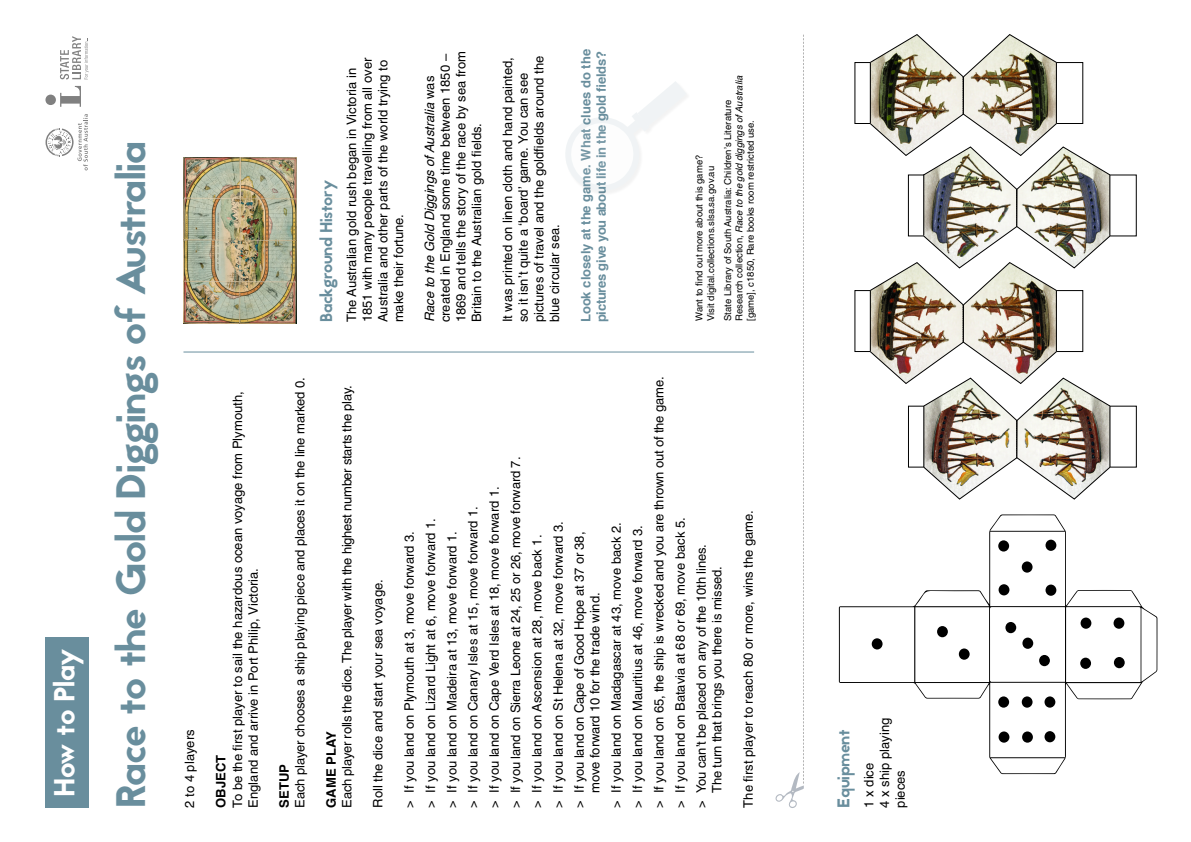
<style>
.page{position:relative;width:1191px;height:842px;background:#fff}
.page>*{position:absolute;margin:0;border:0;box-sizing:border-box;transform-origin:0 0}
.t1{font:41px "Jaapokki";letter-spacing:-.02em;color:#698e9d}
.t2{font:29px "Jaapokki";letter-spacing:-.02em;color:#fff}
.t3{font:17px "Jaapokki";letter-spacing:-.02em;color:#698e9d}
.t4{font:13px/21.3px "Helvetica";color:#000}
.t5{font:700 13px/15.6px "Helvetica";letter-spacing:-.02em;color:#698e9d}
.t6{font:13px "Helvetica";letter-spacing:-.02em;color:#000}
.t7{font:700 13px "Helvetica";color:#000}
.t8{font:9.5px/11.4px "Helvetica";color:#000}
.s1{font-style:italic}
</style>
<div class="page">
<img style="left:184px;top:157px;width:113px;height:166px">
<div style="left:45px;top:637px;width:43px;height:171px;background:#698e9d"></div>
<hr style="left:183px;top:352px;width:571px;height:1px;background:#698e9d">
<svg style="left:565px;top:81px;width:121px;height:112px"></svg>
<svg style="left:839px;top:514px;width:318px;height:260px"></svg>
<div style="left:871px;top:638px;width:11px;height:11px;background:#000;border-radius:50%"></div>
<div style="left:958px;top:648px;width:11px;height:12px;background:#000;border-radius:50%"></div>
<div style="left:937px;top:626px;width:11px;height:11px;background:#000;border-radius:50%"></div>
<div style="left:1039px;top:655px;width:11px;height:11px;background:#000;border-radius:50%"></div>
<div style="left:1022px;top:638px;width:11px;height:11px;background:#000;border-radius:50%"></div>
<div style="left:1005px;top:622px;width:11px;height:11px;background:#000;border-radius:50%"></div>
<div style="left:1113px;top:657px;width:11px;height:11px;background:#000;border-radius:50%"></div>
<div style="left:1080px;top:658px;width:11px;height:11px;background:#000;border-radius:50%"></div>
<div style="left:1113px;top:617px;width:11px;height:12px;background:#000;border-radius:50%"></div>
<div style="left:1080px;top:617px;width:11px;height:12px;background:#000;border-radius:50%"></div>
<div style="left:998px;top:540px;width:11px;height:11px;background:#000;border-radius:50%"></div>
<div style="left:1045px;top:584px;width:11px;height:12px;background:#000;border-radius:50%"></div>
<div style="left:1045px;top:540px;width:11px;height:11px;background:#000;border-radius:50%"></div>
<div style="left:998px;top:584px;width:11px;height:11px;background:#000;border-radius:50%"></div>
<div style="left:1021px;top:561px;width:11px;height:12px;background:#000;border-radius:50%"></div>
<div style="left:1044px;top:696px;width:11px;height:12px;background:#000;border-radius:50%"></div>
<div style="left:998px;top:696px;width:11px;height:12px;background:#000;border-radius:50%"></div>
<div style="left:1044px;top:731px;width:11px;height:11px;background:#000;border-radius:50%"></div>
<div style="left:1021px;top:696px;width:11px;height:12px;background:#000;border-radius:50%"></div>
<div style="left:998px;top:731px;width:11px;height:12px;background:#000;border-radius:50%"></div>
<div style="left:1022px;top:731px;width:11px;height:12px;background:#000;border-radius:50%"></div>
<svg style="left:46px;top:114px;width:42px;height:56px"></svg>
<svg style="left:60px;top:86px;width:21px;height:21px"></svg>
<div style="left:45px;top:95px;width:11px;height:10px;background:#808080;border-radius:50%"></div>
<svg style="left:60px;top:36px;width:29px;height:43px"></svg>
<div style="left:854px;top:290px;width:17px;height:62px;border:1px solid #000"></div>
<div style="left:854px;top:62px;width:17px;height:62px;border:1px solid #000"></div>
<svg style="left:775px;top:35px;width:29px;height:773px"></svg>
<img style="left:869px;top:34px;width:242px;height:466px">
<h2 class="t2" style="left:44px;top:797px;width:150px;rotate:-90deg">How to Play</h2>
<h1 class="t1" style="left:102px;top:808px;width:667px;rotate:-90deg">Race to the Gold Diggings of Australia</h1>
<h3 class="t3" style="left:314px;top:322px;width:144px;rotate:-90deg">Background History</h3>
<p class="t4" style="left:344px;top:322px;width:266px;line-height:15.6px;rotate:-90deg">The Australian gold rush began in Victoria in 1851 with many people travelling from all over Australia and other parts of the world trying to make their fortune.</p>
<p class="t4" style="left:422px;top:322px;width:272px;line-height:15.6px;rotate:-90deg"><span class="s1">Race to the Gold Diggings of Australia</span> was created in England some time between 1850 – 1869 and tells the story of the race by sea from Britain to the Australian gold fields.</p>
<p class="t4" style="left:500px;top:322px;width:268px;line-height:15.6px;rotate:-90deg">It was printed on linen cloth and hand painted, so it isn’t quite a ‘board’ game. You can see pictures of travel and the goldfields around the blue circular sea.</p>
<p class="t5" style="left:578px;top:322px;width:275px;rotate:-90deg">Look closely at the game. What clues do the pictures give you about life in the gold fields?</p>
<p class="t8" style="left:722px;top:321px;width:247px;rotate:-90deg">State Library of South Australia: Children’s Literature<br>Research collection, <span class="s1">Race to the gold diggings of Australia </span>[game], c1850, Rare books room restricted use.</p>
<p class="t8" style="left:693px;top:321px;width:167px;rotate:-90deg">Want to find out more about this game?<br>Visit digital.collections.slsa.sa.gov.au</p>
<p class="t4" style="left:179px;top:808px;width:80px;rotate:-90deg">2 to 4 players</p>
<p class="t4" style="left:230px;top:808px;width:418px;line-height:15.6px;rotate:-90deg">To be the first player to sail the hazardous ocean voyage from Plymouth,<br>England and arrive in Port Philip, Victoria.</p>
<p class="t7" style="left:210px;top:808px;width:54px;rotate:-90deg">OBJECT</p>
<p class="t4" style="left:289px;top:808px;width:432px;rotate:-90deg">Each player chooses a ship playing piece and places it on the line marked 0.</p>
<p class="t7" style="left:274px;top:808px;width:45px;rotate:-90deg">SETUP</p>
<p class="t6" style="left:339px;top:808px;width:424px;rotate:-90deg">Each player rolls the dice. The player with the highest number starts the play.</p>
<p class="t7" style="left:321px;top:808px;width:78px;rotate:-90deg">GAME PLAY</p>
<p class="t4" style="left:367px;top:808px;width:230px;rotate:-90deg">Roll the dice and start your sea voyage.</p>
<p class="t4" style="left:584px;top:808px;width:433px;text-indent:15px;rotate:-90deg">move forward 10 for the trade wind.<br>&gt; If you land on Madagascar at 43, move back 2.<br>&gt; If you land on Mauritius at 46, move forward 3.<br>&gt; If you land on 65, the ship is wrecked and you are thrown out of the game. &gt; If you land on Batavia at 68 or 69, move back 5.<br>&gt; You can’t be placed on any of the 10th lines.</p>
<p class="t4" style="left:398px;top:808px;width:352px;rotate:-90deg">&gt; If you land on Plymouth at 3, move forward 3.<br>&gt; If you land on Lizard Light at 6, move forward 1.<br>&gt; If you land on Madeira at 13, move forward 1.<br>&gt; If you land on Canary Isles at 15, move forward 1.<br>&gt; If you land on Cape Verd Isles at 18, move forward 1.<br>&gt; If you land on Sierra Leone at 24, 25 or 26, move forward 7. &gt; If you land on Ascension at 28, move back 1.<br>&gt; If you land on St Helena at 32, move forward 3.<br>&gt; If you land on Cape of Good Hope at 37 or 38,</p>
<p class="t4" style="left:706px;top:793px;width:228px;rotate:-90deg">The turn that brings you there is missed.</p>
<p class="t4" style="left:737px;top:808px;width:299px;rotate:-90deg">The first player to reach 80 or more, wins the game.</p>
<h3 class="t3" style="left:831px;top:808px;width:79px;rotate:-90deg">Equipment</h3>
<p class="t4" style="left:861px;top:808px;width:91px;line-height:15.6px;rotate:-90deg">1 x dice<br>4 x ship playing pieces</p>
</div>
